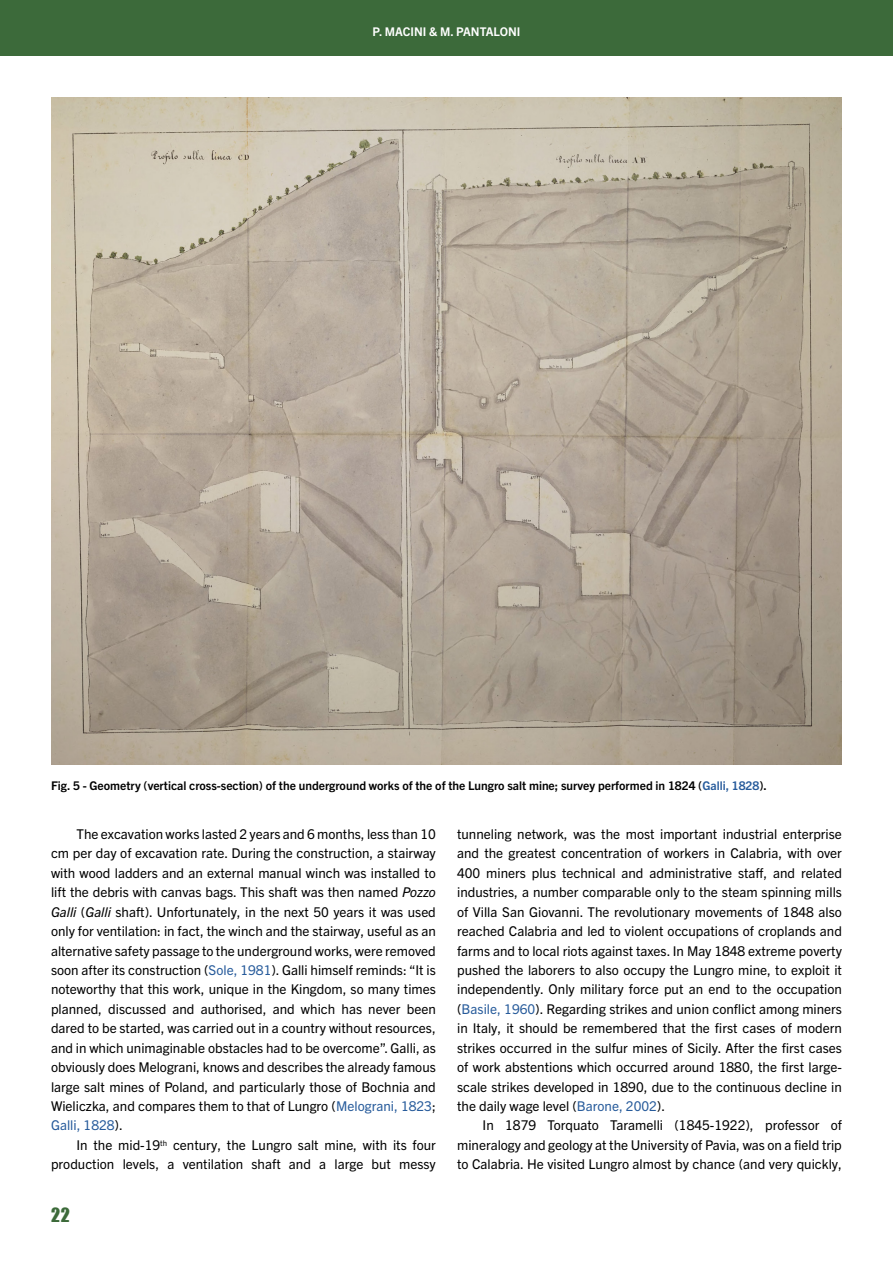
<style>
.page{position:relative;width:893px;height:1263px;background:#fff}
.page>*{position:absolute;margin:0;border:0;box-sizing:border-box;transform-origin:0 0}
.t1{font:18px "Impact";color:#3c6a3a}
.t2{font:13.5px/19.5px "Trade Gothic Next LT Pro";color:#000;text-align:justify}
.t3{font:700 12px "Trade Gothic Next LT Pro";color:#000}
.t4{font:700 12px "Trade Gothic Next LT Pro";color:#fff}
.s1{color:#275b9b}
.s2{font-style:italic}
</style>
<div class="page">
<div style="left:0;top:0;width:893px;height:55px;background:#3c6a3a"></div>
<img style="left:51px;top:98px;width:791px;height:666px">
<p class="t4" style="left:373px;top:23px;width:149px">P. MACINI &amp; M. PANTALONI</p>
<p class="t3" style="left:51px;top:778px;width:717px">Fig. 5 - Geometry (vertical cross-section) of the underground works of the of the Lungro salt mine; survey performed in 1824 (<span class="s1">Galli, 1828</span>).</p>
<p class="t2" style="left:51px;top:823px;width:386px;text-indent:26px">The excavation works lasted 2 years and 6 months, less than 10 cm per day of excavation rate. During the construction, a stairway with wood ladders and an external manual winch was installed to lift the debris with canvas bags. This shaft was then named <span class="s2">Pozzo Galli</span> (<span class="s2">Galli</span> shaft). Unfortunately, in the next 50 years it was used only for ventilation: in fact, the winch and the stairway, useful as an alternative safety passage to the underground works, were removed soon after its construction (<span class="s1">Sole, 1981</span>). Galli himself reminds: “It is noteworthy that this work, unique in the Kingdom, so many times planned, discussed and authorised, and which has never been dared to be started, was carried out in a country without resources, and in which unimaginable obstacles had to be overcome”. Galli, as obviously does Melograni, knows and describes the already famous large salt mines of Poland, and particularly those of Bochnia and Wieliczka, and compares them to that of Lungro (<span class="s1">Melograni, 1823</span>; <span class="s1">Galli, 1828</span>).</p>
<p class="t2" style="left:51px;top:1134px;width:386px;text-align:right">In the mid-19<sup>th</sup> century, the Lungro salt mine, with its four production levels, a ventilation shaft and a large but messy</p>
<h1 class="t1" style="left:51px;top:1201px;width:20px">22</h1>
<p class="t2" style="left:457px;top:823px;width:386px">tunneling network, was the most important industrial enterprise and the greatest concentration of workers in Calabria, with over 400 miners plus technical and administrative staff, and related industries, a number comparable only to the steam spinning mills of Villa San Giovanni. The revolutionary movements of 1848 also reached Calabria and led to violent occupations of croplands and farms and to local riots against taxes. In May 1848 extreme poverty pushed the laborers to also occupy the Lungro mine, to exploit it independently. Only military force put an end to the occupation (<span class="s1">Basile, 1960</span>). Regarding strikes and union conflict among miners in Italy, it should be remembered that the first cases of modern strikes occurred in the sulfur mines of Sicily. After the first cases of work abstentions which occurred around 1880, the first large&shy;scale strikes developed in 1890, due to the continuous decline in the daily wage level (<span class="s1">Barone, 2002</span>).</p>
<p class="t2" style="left:457px;top:1115px;width:386px;text-indent:26px">In 1879 Torquato Taramelli (1845-1922), professor of mineralogy and geology at the University of Pavia, was on a field trip to Calabria. He visited Lungro almost by chance (and very quickly,</p>
</div>
